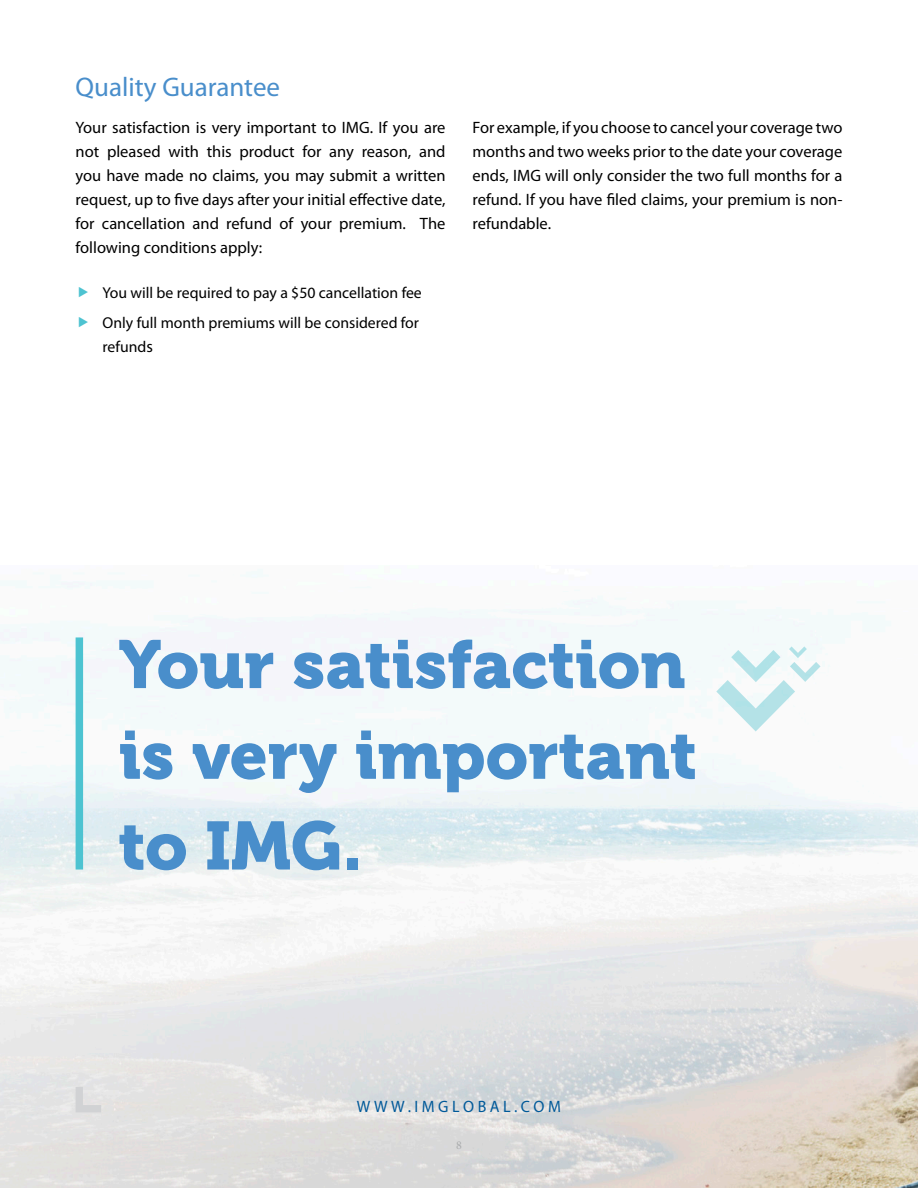
<style>
.page{position:relative;width:918px;height:1188px;background:#fff}
.page>*{position:absolute;margin:0;border:0;box-sizing:border-box;transform-origin:0 0}
.t1{font:67.5px/90.8px "Museo 900";color:#498ecb}
.t2{font:27px "Myriad Pro";color:#498ecb}
.t3{font:16.5px/24px "Myriad Pro";color:#000;text-align:justify}
.t4{font:16.5px "Myriad Pro";letter-spacing:.22em;color:#005999}
.t5{font:15.75px/29.5px "Myriad Pro";color:#000}
.t6{font:12px "Minion Pro";color:#a9abac}
.s1{font-size:16.5px}
</style>
<div class="page">
<img style="left:0;top:569px;width:918px;height:619px">
<svg style="left:716px;top:646px;width:105px;height:86px"></svg>
<div style="left:76px;top:637px;width:7px;height:233px;background:#4dc3d1"></div>
<svg style="left:76px;top:1087px;width:25px;height:25px"></svg>
<h2 class="t2" style="left:76px;top:72px;width:206px">Quality Guarantee</h2>
<p class="t3" style="left:76px;top:116px;width:371px">Your satisfaction is very important to IMG. If you are not pleased with this product for any reason, and you have made no claims, you may submit a written request, up to five days after your initial effective date, for cancellation and refund of your premium. The following conditions apply:</p>
<p class="t5" style="left:103px;top:279px;width:321px">You will be required to pay a $50 cancellation fee<br>Only full month premiums will be considered for</p>
<p class="t5" style="left:103px;top:332px;width:52px">refund<span class="s1">s</span></p>
<p class="t3" style="left:473px;top:116px;width:371px">For example, if you choose to cancel your coverage two months and two weeks prior to the date your coverage ends, IMG will only consider the two full months for a refund. If you have filed claims, your premium is non&shy;refundable.</p>
<h1 class="t1" style="left:119px;top:620px;width:580px">Your satisfaction is very important to IMG.</h1>
<p class="t4" style="left:357px;top:1098px;width:206px">WWW.IMGLOBAL.COM</p>
<p class="t6" style="left:456px;top:1137px;width:7px">8</p>
</div>
